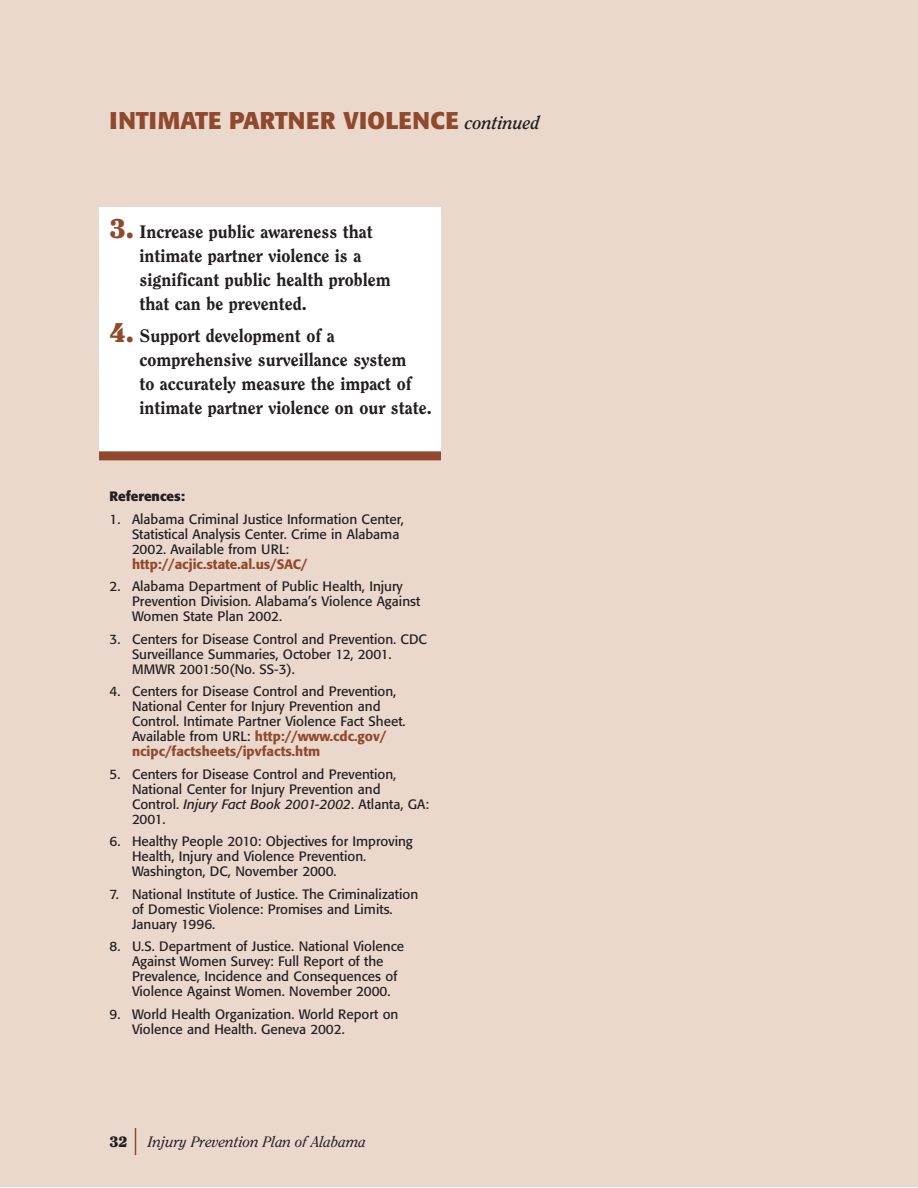
<style>
.page{position:relative;width:918px;height:1188px;background:#fff}
.page>*{position:absolute;margin:0;border:0;box-sizing:border-box;transform-origin:0 0}
.t1{font:700 24px "Formata";color:#90492c}
.t2{font:800 18px/24px "Clearface";color:#231f20}
.t3{font:italic 15px "Clearface";color:#231f20}
.t4{font:900 15px "Clearface";color:#231f20}
.t5{font:13.5px/15px "Formata";color:#231f20}
.t6{font:500 13.5px "Formata";color:#90492c}
.t7{font:700 13.5px "Formata";color:#231f20}
.s1{font-family:"Clearface";font-style:italic;font-size:18px;color:#231f20}
.s2{font-weight:900;font-size:27px;color:#90492c}
.s3{font-weight:500;color:#90492c}
.s4{font-style:italic}
</style>
<div class="page">
<div style="left:0;top:0;width:918px;height:1187px;background:#ebd8cd"></div>
<div style="left:99px;top:207px;width:342px;height:245px;background:#fff"></div>
<svg style="left:135px;top:1128px;width:1px;height:27px"></svg>
<div style="left:99px;top:451px;width:342px;height:9px;background:#90492c"></div>
<h1 class="t1" style="left:110px;top:109px;width:432px">INTIMATE PARTNER VIOLENCE <span class="s1">continued</span></h1>
<h2 class="t2" style="left:140px;top:221px;width:253px;text-indent:-30px"><span class="s2">3.</span> Increase public awareness that intimate partner violence is a significant public health problem that can be prevented.</h2>
<h2 class="t2" style="left:140px;top:325px;width:294px;text-indent:-30px"><span class="s2">4.</span> Support development of a comprehensive surveillance system<br>to accurately measure the impact of intimate partner violence on our state.</h2>
<p class="t7" style="left:110px;top:490px;width:77px">References:</p>
<p class="t5" style="left:132px;top:513px;width:273px;text-indent:-23px">1. Alabama Criminal Justice Information Center,<br>Statistical Analysis Center. Crime in Alabama<br>2002. Available from URL:</p>
<p class="t6" style="left:132px;top:558px;width:177px">http://acjic.state.al.us/SAC/</p>
<p class="t5" style="left:132px;top:580px;width:290px;text-indent:-23px">2. Alabama Department of Public Health, Injury<br>Prevention Division. Alabama’s Violence Against<br>Women State Plan 2002.</p>
<p class="t5" style="left:132px;top:633px;width:297px;text-indent:-23px">3. Centers for Disease Control and Prevention. CDC<br>Surveillance Summaries, October 12, 2001.<br>MMWR 2001:50(No. SS-3).</p>
<p class="t5" style="left:132px;top:685px;width:275px;text-indent:-23px">4. Centers for Disease Control and Prevention, National Center for Injury Prevention and Control. Intimate Partner Violence Fact Sheet.<br>Available from URL: <span class="s3">http://www.cdc.gov/ ncipc/factsheets/ipvfacts.htm</span></p>
<p class="t5" style="left:132px;top:768px;width:299px;text-indent:-23px">5. Centers for Disease Control and Prevention, National Center for Injury Prevention and Control. <span class="s4">Injury Fact Book 2001-2002</span>. Atlanta, GA:<br>2001.</p>
<p class="t5" style="left:132px;top:835px;width:282px;text-indent:-23px">6. Healthy People 2010: Objectives for Improving<br>Health, Injury and Violence Prevention.<br>Washington, DC, November 2000.</p>
<p class="t5" style="left:132px;top:888px;width:288px;text-indent:-23px">7. National Institute of Justice. The Criminalization of Domestic Violence: Promises and Limits.<br>January 1996.</p>
<p class="t5" style="left:132px;top:940px;width:274px;text-indent:-23px">8. U.S. Department of Justice. National Violence Against Women Survey: Full Report of the Prevalence, Incidence and Consequences of Violence Against Women. November 2000.</p>
<p class="t5" style="left:132px;top:1008px;width:268px;text-indent:-23px">9. World Health Organization. World Report on<br>Violence and Health. Geneva 2002.</p>
<p class="t4" style="left:110px;top:1135px;width:20px">32</p>
<p class="t3" style="left:148px;top:1136px;width:220px">Injury Prevention Plan of Alabama</p>
</div>
